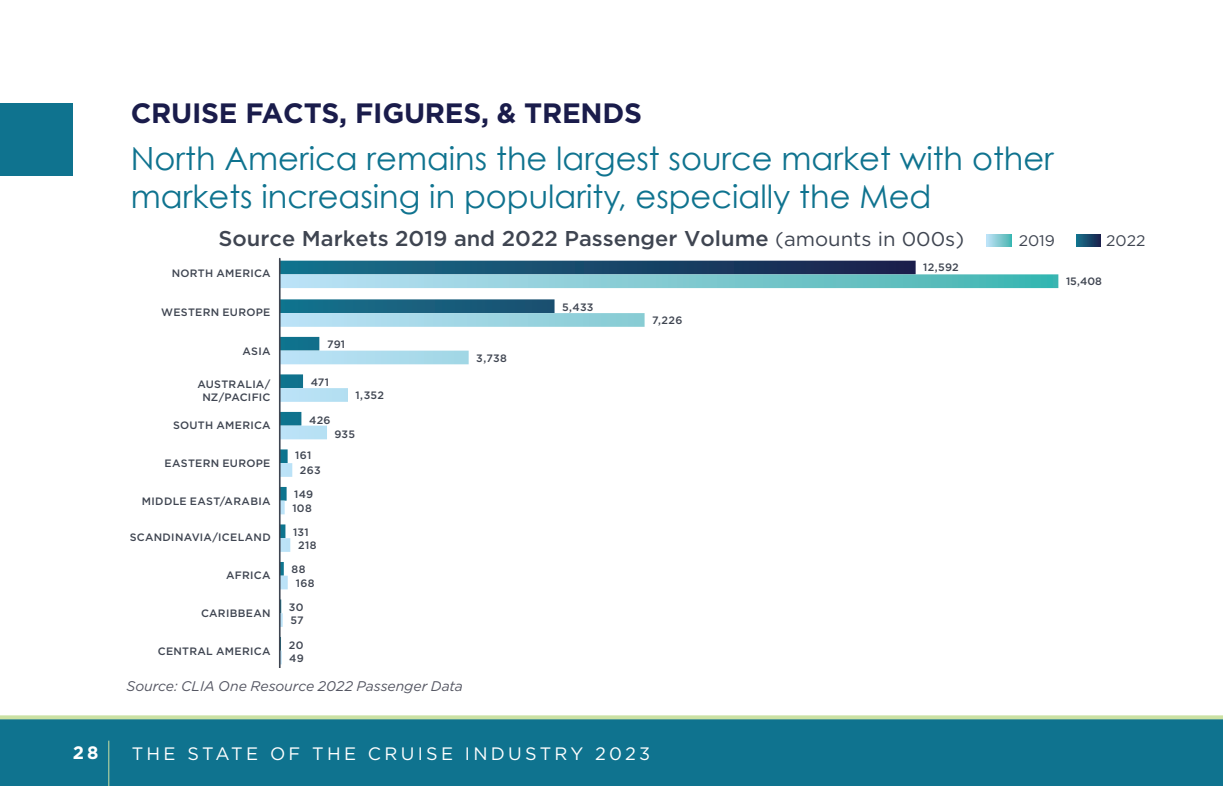
<style>
.page{position:relative;width:1223px;height:786px;background:#fff}
.page>*{position:absolute;margin:0;border:0;box-sizing:border-box;transform-origin:0 0}
.HI_Extra_Condensed{font:32px/38px "Century Gothic";color:#0f738f}
.HI_Extra_Condensed-2{font:700 28px "Gotham";letter-spacing:-.01em;color:#1a1c4b}
.t1{font:500 21.4px "Gotham";color:#3f4551}
.t2{font:18px "Gotham";letter-spacing:.18em;color:#fff}
.t3{font:700 18px "Gotham";color:#fff}
.t4{font:15.4px "Gotham";color:#3f4551}
.Source{font:italic 14px "Gotham";letter-spacing:-.005em;color:#555763}
.t5{font:500 10.8px/12.2px "Gotham";letter-spacing:.025em;color:#3f4551;text-align:center}
.s1{font-weight:400;font-size:19.8px}
</style>
<div class="page">
<svg style="left:1px;top:715px;width:1221px;height:71px;background:#1a7990"></svg>
<hr style="left:108px;top:741px;width:1px;height:45px;background:#cbe1a3">
<svg style="left:280px;top:261px;width:635px;height:13px;background:#17486b"></svg>
<svg style="left:280px;top:274px;width:778px;height:390px"></svg>
<hr style="left:279px;top:259px;width:1px;height:408px;background:#3f4551">
<svg style="left:986px;top:234px;width:25px;height:12px"></svg>
<svg style="left:1076px;top:234px;width:24px;height:12px"></svg>
<div style="left:1px;top:103px;width:72px;height:72px;background:#0f738f"></div>
<p class="HI_Extra_Condensed-2" style="left:131px;top:94px;width:512px">CRUISE FACTS, FIGURES, &amp; TRENDS</p>
<p class="HI_Extra_Condensed" style="left:131px;top:139px;width:924px">North America remains the largest source market with other markets increasing in popularity, especially the Med</p>
<p class="t1" style="left:218px;top:225px;width:747px">Source Markets 2019 and 2022 Passenger Volume <span class="s1">(amounts in 000s)</span></p>
<p class="t5" style="left:172px;top:267px;width:100px">NORTH AMERICA</p>
<p class="t5" style="left:161px;top:306px;width:111px">WESTERN EUROPE</p>
<p class="t5" style="left:242px;top:345px;width:29px">ASIA</p>
<p class="t5" style="left:197px;top:378px;width:75px">AUSTRALIA/<br>NZ/PACIFIC</p>
<p class="t5" style="left:173px;top:419px;width:99px">SOUTH AMERICA</p>
<p class="t5" style="left:164px;top:457px;width:107px">EASTERN EUROPE</p>
<p class="t5" style="left:142px;top:495px;width:130px">MIDDLE EAST/ARABIA</p>
<p class="t5" style="left:130px;top:531px;width:142px">SCANDINAVIA/ICELAND</p>
<p class="t5" style="left:226px;top:569px;width:46px">AFRICA</p>
<p class="t5" style="left:201px;top:607px;width:71px">CARIBBEAN</p>
<p class="t5" style="left:158px;top:645px;width:114px">CENTRAL AMERICA</p>
<p class="t5" style="left:327px;top:338px;width:20px">791</p>
<p class="t5" style="left:310px;top:375px;width:20px">471</p>
<p class="t5" style="left:309px;top:413px;width:23px">426</p>
<p class="t5" style="left:355px;top:389px;width:30px">1,352</p>
<p class="t5" style="left:295px;top:449px;width:18px">161</p>
<p class="t5" style="left:300px;top:464px;width:22px">263</p>
<p class="t5" style="left:294px;top:488px;width:20px">149</p>
<p class="t5" style="left:292px;top:502px;width:21px">108</p>
<p class="t5" style="left:293px;top:526px;width:17px">131</p>
<p class="t5" style="left:298px;top:539px;width:20px">218</p>
<p class="t5" style="left:291px;top:563px;width:15px">88</p>
<p class="t5" style="left:296px;top:577px;width:20px">168</p>
<p class="t5" style="left:289px;top:601px;width:16px">30</p>
<p class="t5" style="left:290px;top:614px;width:15px">57</p>
<p class="t5" style="left:289px;top:638px;width:16px">20</p>
<p class="t5" style="left:289px;top:652px;width:16px">49</p>
<p class="t5" style="left:334px;top:428px;width:22px">935</p>
<p class="Source" style="left:126px;top:677px;width:338px">Source: CLIA One Resource 2022 Passenger Data</p>
<p class="t5" style="left:476px;top:352px;width:32px">3,738</p>
<p class="t5" style="left:562px;top:301px;width:33px">5,433</p>
<p class="t5" style="left:652px;top:314px;width:32px">7,226</p>
<h3 class="t3" style="left:73px;top:740px;width:27px">28</h3>
<h3 class="t2" style="left:132px;top:742px;width:519px">THE STATE OF THE CRUISE INDUSTRY 2023</h3>
<p class="t5" style="left:923px;top:261px;width:37px">12,592</p>
<p class="t4" style="left:1018px;top:230px;width:38px">2019</p>
<p class="t4" style="left:1105px;top:230px;width:41px">2022</p>
<p class="t5" style="left:1065px;top:275px;width:37px">15,408</p>
</div>
